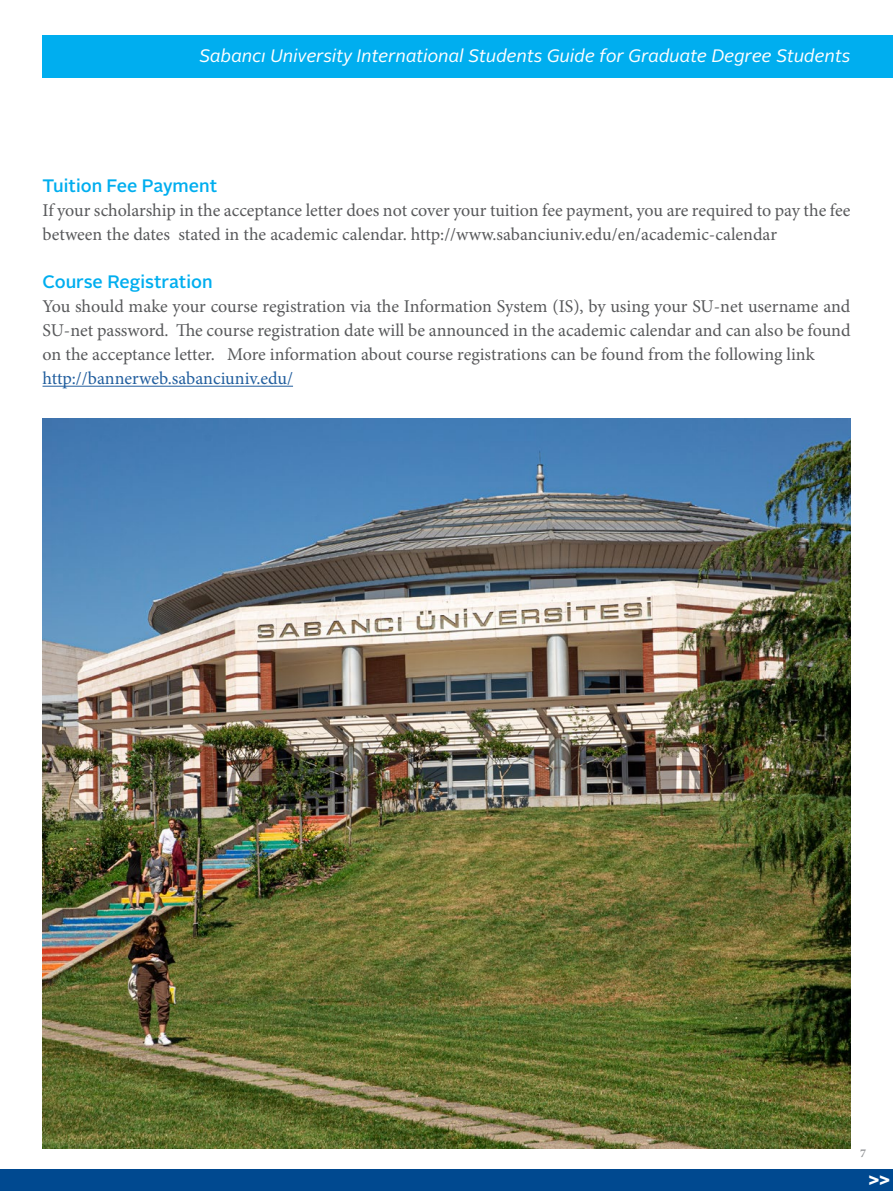
<style>
.page{position:relative;width:893px;height:1191px;background:#fff}
.page>*{position:absolute;margin:0;border:0;box-sizing:border-box;transform-origin:0 0}
.t1{font:18px/24px "Minion Pro";color:#58595b}
.t2{font:italic 18px "Alright Sans";color:#fff}
.t3{font:500 18px "Alright Sans";color:#00aeef}
.t4{font:18px "Minion Pro";letter-spacing:-.005em;color:#215e9e}
.t5{font:700 18px "Alright Sans";color:#fff}
.t6{font:700 12px "Minion Pro";color:#939598}
</style>
<div class="page">
<div style="left:0;top:1169px;width:893px;height:22px;background:#004990"></div>
<hr style="left:43px;top:386px;width:250px;height:1px;background:#215e9e">
<div style="left:43px;top:35px;width:850px;height:42px;background:#00aeef"></div>
<img style="left:43px;top:419px;width:807px;height:729px">
<p class="t2" style="left:199px;top:44px;width:653px">Sabancı University International Students Guide for Graduate Degree Students</p>
<p class="t3" style="left:43px;top:174px;width:176px">Tuition Fee Payment</p>
<p class="t1" style="left:43px;top:199px;width:809px">If your scholarship in the acceptance letter does not cover your tuition fee payment, you are required to pay the fee between the dates stated in the academic calendar. http://www.sabanciuniv.edu/en/academic-calendar</p>
<p class="t3" style="left:43px;top:270px;width:172px">Course Registration</p>
<p class="t1" style="left:43px;top:295px;width:809px;text-align:justify">You should make your course registration via the Information System (IS), by using your SU-net username and SU-net password. The course registration date will be announced in the academic calendar and can also be found on the acceptance letter. More information about course registrations can be found from the following link</p>
<p class="t4" style="left:43px;top:366px;width:252px">http://bannerweb.sabanciuniv.edu/</p>
<p class="t6" style="left:860px;top:1144px;width:7px">7</p>
<p class="t5" style="left:868px;top:1166px;width:23px">&gt;&gt;</p>
</div>
